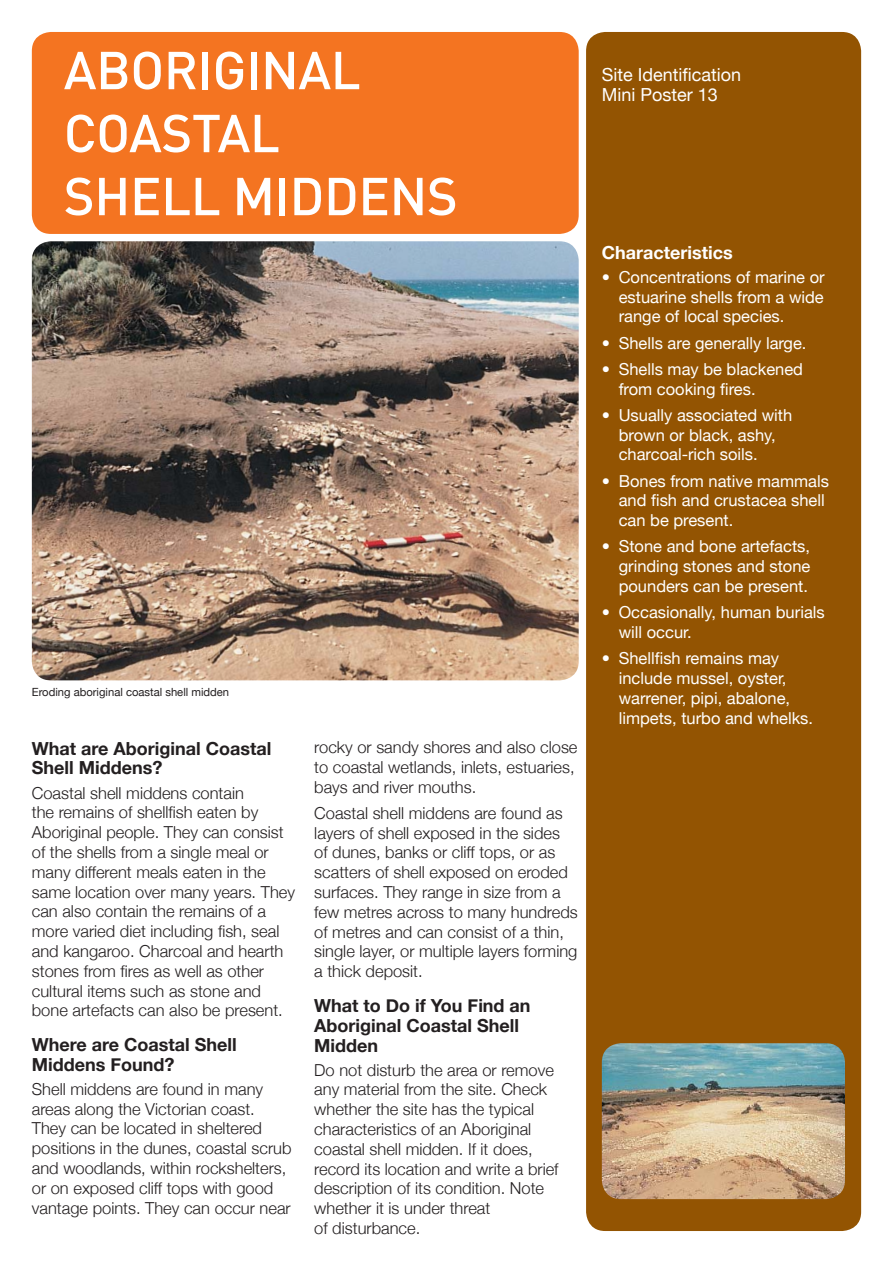
<style>
.page{position:relative;width:893px;height:1263px;background:#fff}
.page>*{position:absolute;margin:0;border:0;box-sizing:border-box;transform-origin:0 0}
.t1{font:500 52.5px/63px "DIN";letter-spacing:-.01em;color:#fff}
.t2{font:700 18px/19.8px "Helvetica Neue";color:#231f20}
.t3{font:18px/19.8px "Helvetica Neue";color:#fff}
.t4{font:700 18px "Helvetica Neue";color:#fff}
.t5{font:300 16.5px/19.8px "Helvetica Neue";color:#231f20}
.t6{font:16.5px/19.8px "Helvetica Neue";color:#fff}
.t7{font:11.25px "Helvetica Neue";color:#231f20}
</style>
<div class="page">
<div style="left:32px;top:32px;width:547px;height:202px;background:#f47421;border-radius:19px"></div>
<img style="left:32px;top:241px;width:547px;height:439px;border-radius:19px">
<div style="left:586px;top:32px;width:275px;height:1199px;background:#935402;border-radius:19px"></div>
<img style="left:602px;top:1043px;width:243px;height:156px;border-radius:19px">
<h1 class="t1" style="left:64px;top:45px;width:396px">ABORIGINAL<br>COASTAL<br>SHELL MIDDENS</h1>
<p class="t7" style="left:32px;top:686px;width:199px">Eroding aboriginal coastal shell midden</p>
<p class="t2" style="left:32px;top:738px;width:241px">What are Aboriginal Coastal<br>Shell Middens?</p>
<p class="t5" style="left:32px;top:782px;width:265px">Coastal shell middens contain<br>the remains of shellfish eaten by Aboriginal people. They can consist of the shells from a single meal or many different meals eaten in the same location over many years. They can also contain the remains of a more varied diet including fish, seal and kangaroo. Charcoal and hearth stones from fires as well as other cultural items such as stone and bone artefacts can also be present.</p>
<p class="t2" style="left:32px;top:1034px;width:206px">Where are Coastal Shell<br>Middens Found?</p>
<p class="t5" style="left:32px;top:1079px;width:261px">Shell middens are found in many areas along the Victorian coast.<br>They can be located in sheltered positions in the dunes, coastal scrub and woodlands, within rockshelters, or on exposed cliff tops with good vantage points. They can occur near</p>
<p class="t5" style="left:314px;top:737px;width:265px">rocky or sandy shores and also close to coastal wetlands, inlets, estuaries, bays and river mouths.</p>
<p class="t5" style="left:314px;top:803px;width:265px">Coastal shell middens are found as layers of shell exposed in the sides<br>of dunes, banks or cliff tops, or as scatters of shell exposed on eroded surfaces. They range in size from a few metres across to many hundreds of metres and can consist of a thin, single layer, or multiple layers forming a thick deposit.</p>
<p class="t2" style="left:314px;top:995px;width:218px">What to Do if You Find an<br>Aboriginal Coastal Shell<br>Midden</p>
<p class="t5" style="left:314px;top:1059px;width:246px">Do not disturb the area or remove any material from the site. Check whether the site has the typical characteristics of an Aboriginal coastal shell midden. If it does, record its location and write a brief description of its condition. Note whether it is under threat<br>of disturbance.</p>
<p class="t3" style="left:602px;top:64px;width:141px">Site Identification<br>Mini Poster 13</p>
<p class="t4" style="left:602px;top:241px;width:132px">Characteristics</p>
<p class="t6" style="left:619px;top:267px;width:207px;text-align:justify;text-indent:-17px">• Concentrations of marine or estuarine shells from a wide range of local species.</p>
<p class="t6" style="left:602px;top:333px;width:206px">• Shells are generally large.</p>
<p class="t6" style="left:619px;top:359px;width:186px;text-indent:-17px">• Shells may be blackened from cooking fires.</p>
<p class="t6" style="left:619px;top:405px;width:175px;text-indent:-17px">• Usually associated with brown or black, ashy, charcoal-rich soils.</p>
<p class="t6" style="left:619px;top:471px;width:212px;text-indent:-17px">• Bones from native mammals and fish and crustacea shell can be present.</p>
<p class="t6" style="left:619px;top:536px;width:193px;text-align:justify;text-indent:-17px">• Stone and bone artefacts, grinding stones and stone pounders can be present.</p>
<p class="t6" style="left:619px;top:602px;width:208px;text-indent:-17px">• Occasionally, human burials will occur.</p>
<p class="t6" style="left:619px;top:648px;width:196px;text-indent:-17px">• Shellfish remains may include mussel, oyster, warrener, pipi, abalone, limpets, turbo and whelks.</p>
</div>
